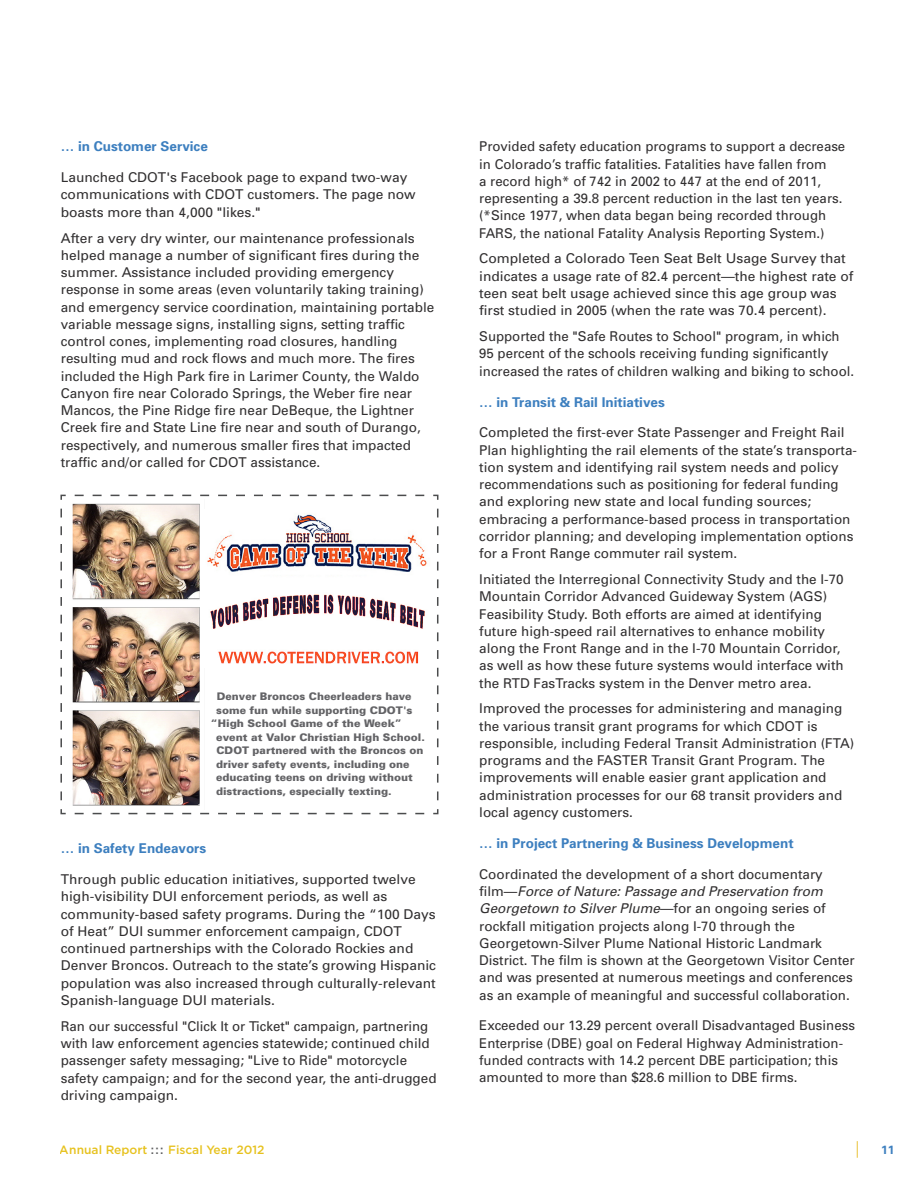
<style>
.page{position:relative;width:918px;height:1188px;background:#fff}
.page>*{position:absolute;margin:0;border:0;box-sizing:border-box;transform-origin:0 0}
.Accomplishments{font:13.5px/17.2px "Univers";color:#312f30}
.Main_Copy{font:13.5px/17.2px "Univers";color:#312f30}
.Main_Copy-2{font:700 13.5px "Univers";color:#3d7fbf}
.t1{font:500 12px "Gotham";color:#e4bb06}
.t2{font:700 12px "Univers";color:#3d7fbf}
.t3{font:900 10.5px "Univers";color:#636366}
.s1{font-style:italic}
.s2{color:#4b4c4d}
</style>
<div class="page">
<svg style="left:857px;top:1141px;width:1px;height:17px"></svg>
<svg style="left:60px;top:494px;width:379px;height:321px"></svg>
<img style="left:69px;top:499px;width:135px;height:310px">
<img style="left:204px;top:510px;width:228px;height:158px">
<p class="Main_Copy-2" style="left:61px;top:138px;width:149px">… in Customer Service</p>
<p class="Accomplishments" style="left:61px;top:169px;width:356px">Launched CDOT's Facebook page to expand two-way communications with CDOT customers. The page now boasts more than 4,000 "likes."</p>
<p class="Accomplishments" style="left:61px;top:229px;width:375px">After a very dry winter, our maintenance professionals helped manage a number of significant fires during the summer. Assistance included providing emergency response in some areas (even voluntarily taking training) and emergency service coordination, maintaining portable variable message signs, installing signs, setting traffic control cones, implementing road closures, handling resulting mud and rock flows and much more. The fires included the High Park fire in Larimer County, the Waldo Canyon fire near Colorado Springs, the Weber fire near Mancos, the Pine Ridge fire near DeBeque, the Lightner Creek fire and State Line fire near and south of Durango, respectively, and numerous smaller fires that impacted traffic and/or called for CDOT assistance.</p>
<p class="t3" style="left:217px;top:690px;width:196px">Denver Broncos Cheerleaders have</p>
<p class="t3" style="left:216px;top:704px;width:198px">some fun while supporting CDOT's</p>
<p class="t3" style="left:211px;top:717px;width:193px">“High School Game of the Week”</p>
<p class="t3" style="left:216px;top:731px;width:210px">event at Valor Christian High School.</p>
<p class="t3" style="left:216px;top:744px;width:209px">CDOT partnered with the Broncos on</p>
<p class="t3" style="left:216px;top:758px;width:195px">driver safety events, including one</p>
<p class="t3" style="left:216px;top:771px;width:198px">educating teens on driving without</p>
<p class="t3" style="left:216px;top:785px;width:177px">distractions, especially texting.</p>
<p class="Main_Copy-2" style="left:61px;top:840px;width:147px">… in Safety Endeavors</p>
<p class="Accomplishments" style="left:61px;top:871px;width:377px">Through public education initiatives, supported twelve high-visibility DUI enforcement periods, as well as community-based safety programs. During the “100 Days of Heat” DUI summer enforcement campaign, CDOT continued partnerships with the Colorado Rockies and Denver Broncos. Outreach to the state’s growing Hispanic population was also increased through culturally-relevant Spanish-language DUI materials.</p>
<p class="Accomplishments" style="left:61px;top:1017px;width:377px">Ran our successful "Click It or Ticket" campaign, partnering with law enforcement agencies statewide; continued child passenger safety messaging; "Live to Ride" motorcycle safety campaign; and for the second year, the anti-drugged driving campaign.</p>
<p class="Accomplishments" style="left:479px;top:138px;width:368px">Provided safety education programs to support a decrease in Colorado’s traffic fatalities. Fatalities have fallen from<br>a record high* of 742 in 2002 to 447 at the end of 2011, representing a 39.8 percent reduction in the last ten years. (*Since 1977, when data began being recorded through FARS, the national Fatality Analysis Reporting System.)</p>
<p class="Accomplishments" style="left:479px;top:250px;width:376px">Completed a Colorado Teen Seat Belt Usage Survey that indicates a usage rate of 82.4 percent—the highest rate of teen seat belt usage achieved since this age group was first studied in 2005 (when the rate was 70.4 percent).</p>
<p class="Accomplishments" style="left:479px;top:327px;width:376px">Supported the "Safe Routes to School" program, in which<br>95 percent of the schools receiving funding significantly increased the rates of children walking and biking to school.</p>
<p class="Main_Copy-2" style="left:479px;top:393px;width:187px">… in Transit &amp; Rail Initiatives</p>
<p class="Accomplishments" style="left:479px;top:424px;width:379px">Completed the first-ever State Passenger and Freight Rail Plan highlighting the rail elements of the state’s transporta&shy;tion system and identifying rail system needs and policy recommendations such as positioning for federal funding and exploring new state and local funding sources; embracing a performance-based process in transportation corridor planning; and developing implementation options for a Front Range commuter rail system.</p>
<p class="Accomplishments" style="left:479px;top:570px;width:366px">Initiated the Interregional Connectivity Study and the I-70<br>Mountain Corridor Advanced Guideway System (AGS)<br>Feasibility Study. Both efforts are aimed at identifying future high-speed rail alternatives to enhance mobility along the Front Range and in the I-70 Mountain Corridor, as well as how these future systems would interface with the RTD FasTracks system in the Denver metro area.</p>
<p class="Accomplishments" style="left:479px;top:700px;width:377px">Improved the processes for administering and managing the various transit grant programs for which CDOT is responsible, including Federal Transit Administration (FTA) programs and the FASTER Transit Grant Program. The improvements will enable easier grant application and administration processes for our 68 transit providers and local agency customers.</p>
<p class="Main_Copy-2" style="left:479px;top:835px;width:316px">… in Project Partnering &amp; Business Development</p>
<p class="Main_Copy" style="left:479px;top:865px;width:377px">Coordinated the development of a short documentary film—<span class="s1">Force of Nature: Passage and Preservation from Georgetown to Silver Plume</span>—for an ongoing series of rockfall mitigation projects along I-70 through the Georgetown-Silver Plume National Historic Landmark District. The film is shown at the Georgetown Visitor Center and was presented at numerous meetings and conferences as an example of meaningful and successful collaboration.</p>
<p class="Main_Copy" style="left:479px;top:1017px;width:377px">Exceeded our 13.29 percent overall Disadvantaged Business Enterprise (DBE) goal on Federal Highway Administration&shy;funded contracts with 14.2 percent DBE participation; this amounted to more than $28.6 million to DBE firms.</p>
<p class="t1" style="left:60px;top:1143px;width:206px">Annual Report <span class="s2">:::</span> Fiscal Year 2012</p>
<p class="t2" style="left:881px;top:1142px;width:15px">11</p>
</div>
